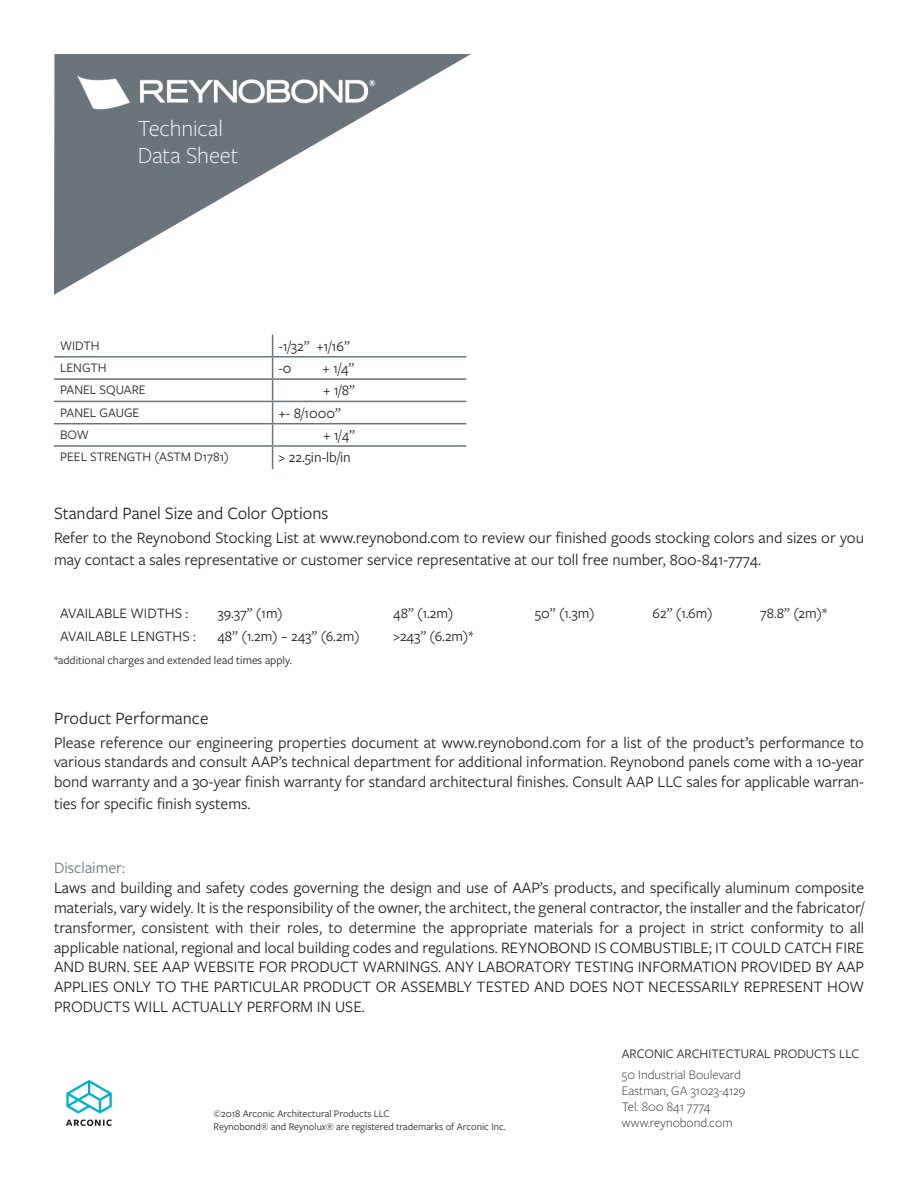
<style>
.page{position:relative;width:918px;height:1188px;background:#fff}
.page>*{position:absolute;margin:0;border:0;box-sizing:border-box;transform-origin:0 0}
.t1{font:300 24px/27px "Freight Sans Pro";letter-spacing:-.005em;color:#fff}
.t2{font:18px "Freight Sans Pro";color:#231f20}
.t3{font:16.5px/19.8px "Freight Sans Pro";color:#231f20;text-align:justify}
.t4{font:16.5px "Freight Sans Pro";color:#6a747b}
.t5{font:15px "Freight Sans Pro";color:#231f20}
.t6{font:13.5px "Freight Sans Pro";color:#231f20}
.t7{font:300 13.5px "Freight Sans Pro";color:#231f20}
.t8{font:12px "Freight Sans Pro";color:#231f20}
.t9{font:10.5px "Freight Sans Pro";color:#231f20}
</style>
<div class="page">
<svg style="left:66px;top:1120px;width:46px;height:6px"></svg>
<svg style="left:66px;top:1080px;width:46px;height:34px"></svg>
<hr style="left:54px;top:356px;width:219px;height:2px;background:#6a747b">
<hr style="left:273px;top:356px;width:193px;height:2px;background:#6a747b">
<hr style="left:54px;top:378px;width:219px;height:2px;background:#6a747b">
<hr style="left:273px;top:378px;width:193px;height:2px;background:#6a747b">
<hr style="left:54px;top:401px;width:219px;height:1px;background:#6a747b">
<hr style="left:273px;top:401px;width:193px;height:1px;background:#6a747b">
<hr style="left:54px;top:423px;width:219px;height:1px;background:#6a747b">
<hr style="left:273px;top:423px;width:193px;height:1px;background:#6a747b">
<hr style="left:54px;top:445px;width:219px;height:2px;background:#6a747b">
<hr style="left:273px;top:445px;width:193px;height:2px;background:#6a747b">
<svg style="left:272px;top:334px;width:1px;height:135px"></svg>
<svg style="left:54px;top:54px;width:417px;height:241px"></svg>
<img style="left:54px;top:54px;width:342px;height:75px">
<p class="t1" style="left:138px;top:113px;width:102px">Technical<br>Data Sheet</p>
<p class="t6" style="left:60px;top:336px;width:41px">WIDTH</p>
<p class="t5" style="left:279px;top:336px;width:73px">-1/32” +1/16”</p>
<p class="t6" style="left:60px;top:359px;width:48px">LENGTH</p>
<p class="t5" style="left:279px;top:358px;width:15px">-0</p>
<p class="t5" style="left:322px;top:358px;width:33px">+ 1/4”</p>
<p class="t6" style="left:60px;top:381px;width:87px">PANEL SQUARE</p>
<p class="t5" style="left:323px;top:381px;width:33px">+ 1/8”</p>
<p class="t6" style="left:60px;top:403px;width:81px">PANEL GAUGE</p>
<p class="t5" style="left:279px;top:403px;width:64px">+- 8/1000”</p>
<p class="t6" style="left:60px;top:426px;width:30px">BOW</p>
<p class="t5" style="left:323px;top:425px;width:33px">+ 1/4”</p>
<p class="t6" style="left:60px;top:448px;width:170px">PEEL STRENGTH (ASTM D1781)</p>
<p class="t5" style="left:279px;top:447px;width:74px">&gt; 22.5in-lb/in</p>
<p class="t2" style="left:54px;top:501px;width:276px">Standard Panel Size and Color Options</p>
<p class="t3" style="left:54px;top:526px;width:812px;line-height:21.6px">Refer to the Reynobond Stocking List at www.reynobond.com to review our finished goods stocking colors and sizes or you may contact a sales representative or customer service representative at our toll free number, 800-841-7774.</p>
<p class="t5" style="left:60px;top:603px;width:130px">AVAILABLE WIDTHS :</p>
<p class="t5" style="left:217px;top:603px;width:67px">39.37” (1m)</p>
<p class="t5" style="left:393px;top:603px;width:62px">48” (1.2m)</p>
<p class="t5" style="left:535px;top:603px;width:61px">50” (1.3m)</p>
<p class="t5" style="left:653px;top:603px;width:62px">62” (1.6m)</p>
<p class="t5" style="left:760px;top:603px;width:68px">78.8” (2m)*</p>
<p class="t5" style="left:60px;top:626px;width:137px">AVAILABLE LENGTHS :</p>
<p class="t5" style="left:217px;top:626px;width:144px">48” (1.2m) – 243” (6.2m)</p>
<p class="t5" style="left:393px;top:626px;width:82px">&gt;243” (6.2m)*</p>
<p class="t8" style="left:54px;top:652px;width:239px">*additional charges and extended lead times apply.</p>
<p class="t2" style="left:54px;top:706px;width:156px">Product Performance</p>
<p class="t3" style="left:54px;top:732px;width:812px">Please reference our engineering properties document at www.reynobond.com for a list of the product’s performance to various standards and consult AAP’s technical department for additional information. Reynobond panels come with a 10-year bond warranty and a 30-year finish warranty for standard architectural finishes. Consult AAP LLC sales for applicable warran-</p>
<p class="t3" style="left:54px;top:793px;width:198px">ties for specific finish systems.</p>
<p class="t4" style="left:54px;top:857px;width:73px">Disclaimer:</p>
<p class="t3" style="left:54px;top:877px;width:812px">Laws and building and safety codes governing the design and use of AAP’s products, and specifically aluminum composite materials, vary widely. It is the responsibility of the owner, the architect, the general contractor, the installer and the fabricator/ transformer, consistent with their roles, to determine the appropriate materials for a project in strict conformity to all applicable national, regional and local building codes and regulations. REYNOBOND IS COMBUSTIBLE; IT COULD CATCH FIRE AND BURN. SEE AAP WEBSITE FOR PRODUCT WARNINGS. ANY LABORATORY TESTING INFORMATION PROVIDED BY AAP APPLIES ONLY TO THE PARTICULAR PRODUCT OR ASSEMBLY TESTED AND DOES NOT NECESSARILY REPRESENT HOW PRODUCTS WILL ACTUALLY PERFORM IN USE.</p>
<p class="t9" style="left:214px;top:1107px;width:178px">©2018 Arconic Architectural Products LLC</p>
<p class="t9" style="left:214px;top:1119px;width:294px">Reynobond® and Reynolux® are registered trademarks of Arconic Inc.</p>
<p class="t6" style="left:622px;top:1045px;width:239px">ARCONIC ARCHITECTURAL PRODUCTS LLC</p>
<p class="t7" style="left:622px;top:1065px;width:121px">50 Industrial Boulevard</p>
<p class="t7" style="left:622px;top:1081px;width:125px">Eastman, GA 31023-4129</p>
<p class="t7" style="left:622px;top:1098px;width:90px">Tel. 800 841 7774</p>
<p class="t7" style="left:622px;top:1114px;width:112px">www.reynobond.com</p>
</div>
